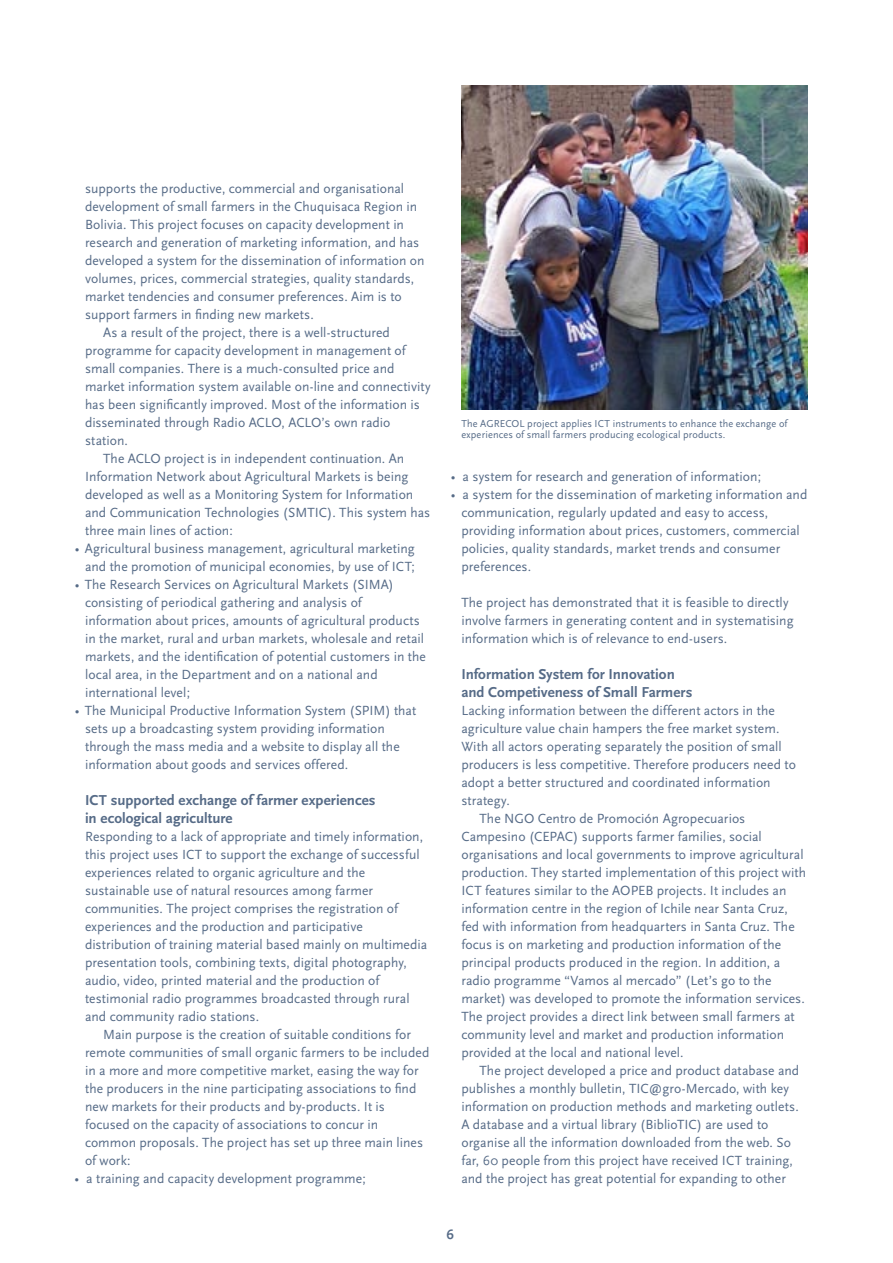
<style>
.page{position:relative;width:893px;height:1263px;background:#fff}
.page>*{position:absolute;margin:0;border:0;box-sizing:border-box;transform-origin:0 0}
.t1{font:700 15px/18px "Scala Sans";color:#566b87}
.t2{font:13.8px/18px "Scala Sans";letter-spacing:.005em;color:#566b87}
.t3{font:700 13.8px "Scala Sans";color:#566b87}
.t4{font:10.5px/11.2px "Scala Sans";letter-spacing:.015em;color:#566b87}
</style>
<div class="page">
<img style="left:461px;top:85px;width:347px;height:324px">
<p class="t2" style="left:85px;top:180px;width:321px">supports the productive, commercial and organisational</p>
<p class="t2" style="left:85px;top:198px;width:334px">development of small farmers in the Chuquisaca Region in</p>
<p class="t2" style="left:85px;top:216px;width:320px">Bolivia. This project focuses on capacity development in</p>
<p class="t2" style="left:85px;top:234px;width:336px">research and generation of marketing information, and has</p>
<p class="t2" style="left:85px;top:252px;width:341px">developed a system for the dissemination of information on</p>
<p class="t2" style="left:85px;top:270px;width:331px">volumes, prices, commercial strategies, quality standards,</p>
<p class="t2" style="left:85px;top:288px;width:318px">market tendencies and consumer preferences. Aim is to</p>
<p class="t2" style="left:85px;top:306px;width:230px">support farmers in finding new markets.</p>
<p class="t2" style="left:103px;top:324px;width:288px">As a result of the project, there is a well-structured</p>
<p class="t2" style="left:85px;top:342px;width:322px">programme for capacity development in management of</p>
<p class="t2" style="left:85px;top:360px;width:311px">small companies. There is a much-consulted price and</p>
<p class="t2" style="left:85px;top:378px;width:347px">market information system available on-line and connectivity</p>
<p class="t2" style="left:85px;top:396px;width:336px">has been significantly improved. Most of the information is</p>
<p class="t2" style="left:85px;top:414px;width:307px">disseminated through Radio ACLO, ACLO’s own radio</p>
<p class="t2" style="left:85px;top:432px;width:44px">station.</p>
<p class="t2" style="left:103px;top:450px;width:303px">The ACLO project is in independent continuation. An</p>
<p class="t2" style="left:85px;top:468px;width:325px">Information Network about Agricultural Markets is being</p>
<p class="t2" style="left:85px;top:486px;width:330px">developed as well as a Monitoring System for Information</p>
<p class="t2" style="left:85px;top:504px;width:347px">and Communication Technologies (SMTIC). This system has</p>
<p class="t2" style="left:85px;top:522px;width:149px">three main lines of action:</p>
<p class="t2" style="left:75px;top:540px;width:342px;text-align:right">• Agricultural business management, agricultural marketing and the promotion of municipal economies, by use of ICT;</p>
<p class="t2" style="left:85px;top:576px;width:342px;text-indent:-10px">• The Research Services on Agricultural Markets (SIMA) consisting of periodical gathering and analysis of information about prices, amounts of agricultural products in the market, rural and urban markets, wholesale and retail markets, and the identification of potential customers in the local area, in the Department and on a national and international level;</p>
<p class="t2" style="left:85px;top:702px;width:333px;text-indent:-10px">• The Municipal Productive Information System (SPIM) that sets up a broadcasting system providing information through the mass media and a website to display all the information about goods and services offered.</p>
<p class="t1" style="left:85px;top:792px;width:292px">ICT supported exchange of farmer experiences in ecological agriculture</p>
<p class="t2" style="left:85px;top:828px;width:344px">Responding to a lack of appropriate and timely information, this project uses ICT to support the exchange of successful experiences related to organic agriculture and the sustainable use of natural resources among farmer communities. The project comprises the registration of experiences and the production and participative distribution of training material based mainly on multimedia presentation tools, combining texts, digital photography, audio, video, printed material and the production of testimonial radio programmes broadcasted through rural and community radio stations.</p>
<p class="t2" style="left:85px;top:1026px;width:346px;text-indent:18px">Main purpose is the creation of suitable conditions for remote communities of small organic farmers to be included in a more and more competitive market, easing the way for the producers in the nine participating associations to find new markets for their products and by-products. It is focused on the capacity of associations to concur in common proposals. The project has set up three main lines of work:</p>
<p class="t2" style="left:75px;top:1170px;width:293px">• a training and capacity development programme;</p>
<p class="t4" style="left:461px;top:418px;width:328px">The AGRECOL project applies ICT instruments to enhance the exchange of experiences of small farmers producing ecological products.</p>
<p class="t2" style="left:451px;top:468px;width:312px">• a system for research and generation of information;</p>
<p class="t2" style="left:461px;top:486px;width:347px;text-indent:-10px">• a system for the dissemination of marketing information and communication, regularly updated and easy to access, providing information about prices, customers, commercial policies, quality standards, market trends and consumer preferences.</p>
<p class="t2" style="left:461px;top:594px;width:334px">The project has demonstrated that it is feasible to directly involve farmers in generating content and in systematising information which is of relevance to end-users.</p>
<p class="t1" style="left:461px;top:666px;width:233px">Information System for Innovation and Competiveness of Small Farmers</p>
<p class="t2" style="left:461px;top:702px;width:315px">Lacking information between the different actors in the</p>
<p class="t2" style="left:461px;top:720px;width:320px">agriculture value chain hampers the free market system.</p>
<p class="t2" style="left:461px;top:738px;width:322px">With all actors operating separately the position of small</p>
<p class="t2" style="left:461px;top:756px;width:336px">producers is less competitive. Therefore producers need to</p>
<p class="t2" style="left:461px;top:774px;width:311px">adopt a better structured and coordinated information</p>
<p class="t2" style="left:461px;top:792px;width:50px">strategy.</p>
<p class="t2" style="left:479px;top:810px;width:267px">The NGO Centro de Promoción Agropecuarios</p>
<p class="t2" style="left:461px;top:828px;width:302px">Campesino (CEPAC) supports farmer families, social</p>
<p class="t2" style="left:461px;top:846px;width:344px">organisations and local governments to improve agricultural</p>
<p class="t2" style="left:461px;top:864px;width:346px">production. They started implementation of this project with</p>
<p class="t2" style="left:461px;top:882px;width:327px">ICT features similar to the AOPEB projects. It includes an</p>
<p class="t2" style="left:461px;top:900px;width:328px">information centre in the region of Ichile near Santa Cruz,</p>
<p class="t2" style="left:461px;top:918px;width:335px">fed with information from headquarters in Santa Cruz. The</p>
<p class="t2" style="left:461px;top:936px;width:321px">focus is on marketing and production information of the</p>
<p class="t2" style="left:461px;top:954px;width:320px">principal products produced in the region. In addition, a</p>
<p class="t2" style="left:461px;top:972px;width:312px">radio programme “Vamos al mercado” (Let’s go to the</p>
<p class="t2" style="left:461px;top:990px;width:345px">market) was developed to promote the information services.</p>
<p class="t2" style="left:461px;top:1008px;width:335px">The project provides a direct link between small farmers at</p>
<p class="t2" style="left:461px;top:1026px;width:324px">community level and market and production information</p>
<p class="t2" style="left:461px;top:1044px;width:224px">provided at the local and national level.</p>
<p class="t2" style="left:479px;top:1062px;width:321px">The project developed a price and product database and</p>
<p class="t2" style="left:461px;top:1080px;width:329px">publishes a monthly bulletin, TIC@gro-Mercado, with key</p>
<p class="t2" style="left:461px;top:1098px;width:339px">information on production methods and marketing outlets.</p>
<p class="t2" style="left:461px;top:1116px;width:309px">A database and a virtual library (BiblioTIC) are used to</p>
<p class="t2" style="left:461px;top:1134px;width:331px">organise all the information downloaded from the web. So</p>
<p class="t2" style="left:461px;top:1152px;width:333px">far, 60 people from this project have received ICT training,</p>
<p class="t2" style="left:461px;top:1170px;width:326px">and the project has great potential for expanding to other</p>
<p class="t3" style="left:446px;top:1227px;width:9px">6</p>
</div>
